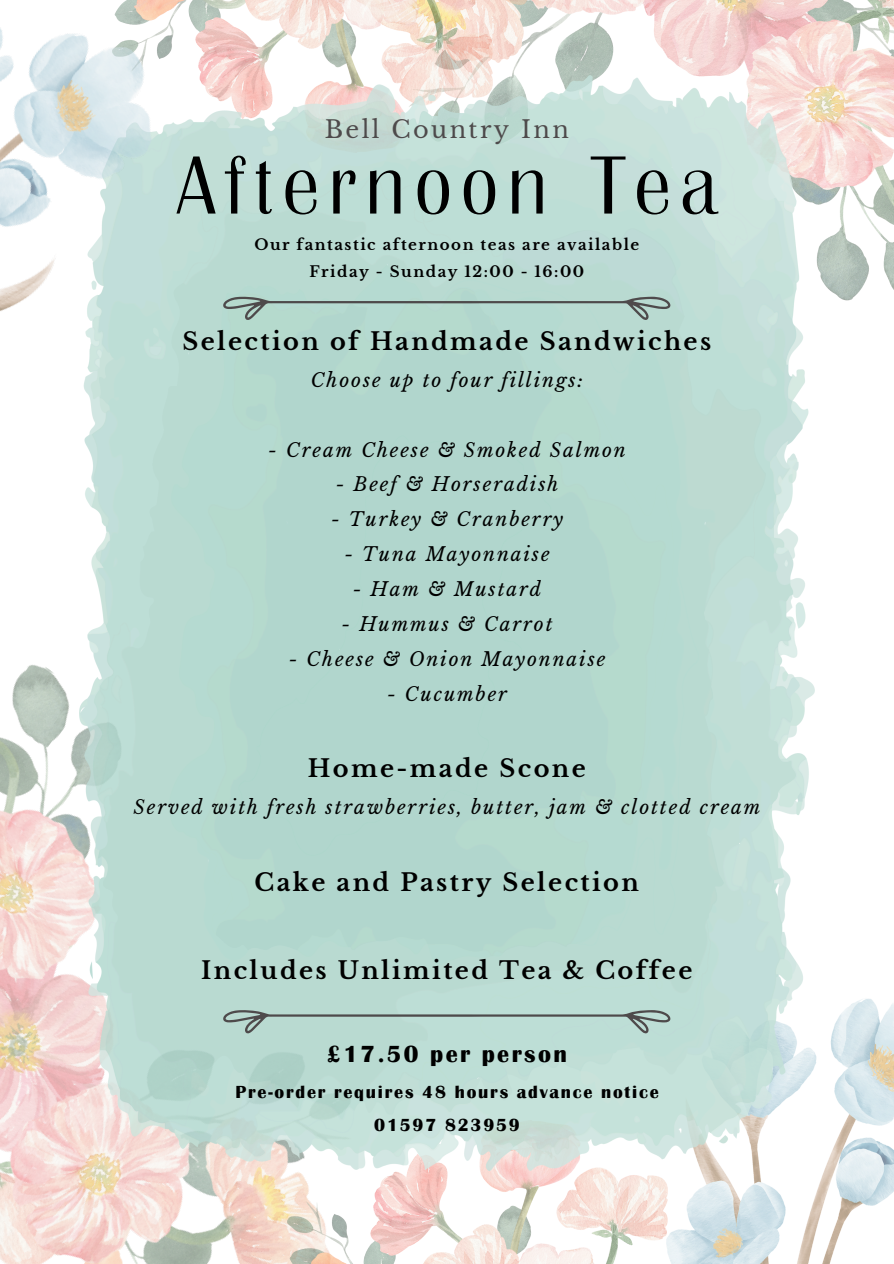
<style>
.page{position:relative;width:894px;height:1264px;background:#fff}
.page>*{position:absolute;margin:0;border:0;box-sizing:border-box;transform-origin:0 0}
.t1{font:300 85.5px "Britannic";letter-spacing:.1em;color:#000}
.t2{font:700 24px "Libre Baskerville";letter-spacing:.1em;color:#000}
.t3{font:700 24px "Britannic";letter-spacing:.1em;color:#000}
.t4{font:24px "Libre Baskerville";letter-spacing:.1em;color:#4e4a4b}
.t5{font:italic 18.9px "Libre Baskerville";letter-spacing:.1em;color:#000}
.t6{font:700 18px/32.7px "Britannic";letter-spacing:.1em;color:#000;text-align:center}
.t7{font:700 15px "Libre Baskerville";letter-spacing:.1em;color:#000}
</style>
<div class="page">
<img style="left:556px;top:0;width:337px;height:301px">
<img style="left:0;top:664px;width:264px;height:599px">
<img style="left:264px;top:1170px;width:402px;height:93px">
<img style="left:182px;top:0;width:374px;height:75px">
<img style="left:666px;top:998px;width:227px;height:265px">
<img style="left:79px;top:75px;width:735px;height:1095px">
<img style="left:0;top:0;width:182px;height:560px">
<svg style="left:223px;top:297px;width:447px;height:23px;background:#a7c5bc"></svg>
<svg style="left:223px;top:1010px;width:447px;height:23px;background:#abc7c0"></svg>
<p class="t4" style="left:324px;top:115px;width:245px">Bell Country Inn</p>
<h1 class="t1" style="left:176px;top:155px;width:542px">Afternoon Tea</h1>
<p class="t7" style="left:254px;top:235px;width:386px">Our fantastic afternoon teas are available</p>
<h3 class="t7" style="left:309px;top:262px;width:276px">Friday - Sunday 12:00 - 16:00</h3>
<p class="t2" style="left:182px;top:326px;width:530px">Selection of Handmade Sandwiches</p>
<p class="t5" style="left:311px;top:368px;width:274px">Choose up to four fillings:</p>
<p class="t5" style="left:268px;top:438px;width:359px">- Cream Cheese &amp; Smoked Salmon</p>
<p class="t5" style="left:335px;top:473px;width:224px">- Beef &amp; Horseradish</p>
<p class="t5" style="left:331px;top:508px;width:233px">- Turkey &amp; Cranberry</p>
<p class="t5" style="left:344px;top:543px;width:207px">- Tuna Mayonnaise</p>
<p class="t5" style="left:353px;top:578px;width:190px">- Ham &amp; Mustard</p>
<p class="t5" style="left:341px;top:612px;width:212px">- Hummus &amp; Carrot</p>
<p class="t5" style="left:288px;top:647px;width:318px">- Cheese &amp; Onion Mayonnaise</p>
<p class="t5" style="left:387px;top:682px;width:121px">- Cucumber</p>
<p class="t2" style="left:308px;top:754px;width:279px">Home-made Scone</p>
<p class="t5" style="left:134px;top:796px;width:628px">Served with fresh strawberries, butter, jam &amp; clotted cream</p>
<p class="t2" style="left:254px;top:867px;width:386px">Cake and Pastry Selection</p>
<p class="t2" style="left:201px;top:955px;width:492px">Includes Unlimited Tea &amp; Coffee</p>
<h3 class="t3" style="left:326px;top:1045px;width:242px">£17.50 per person</h3>
<h3 class="t6" style="left:235px;top:1078px;width:424px">Pre-order requires 48 hours advance notice<br>01597 823959</h3>
</div>
